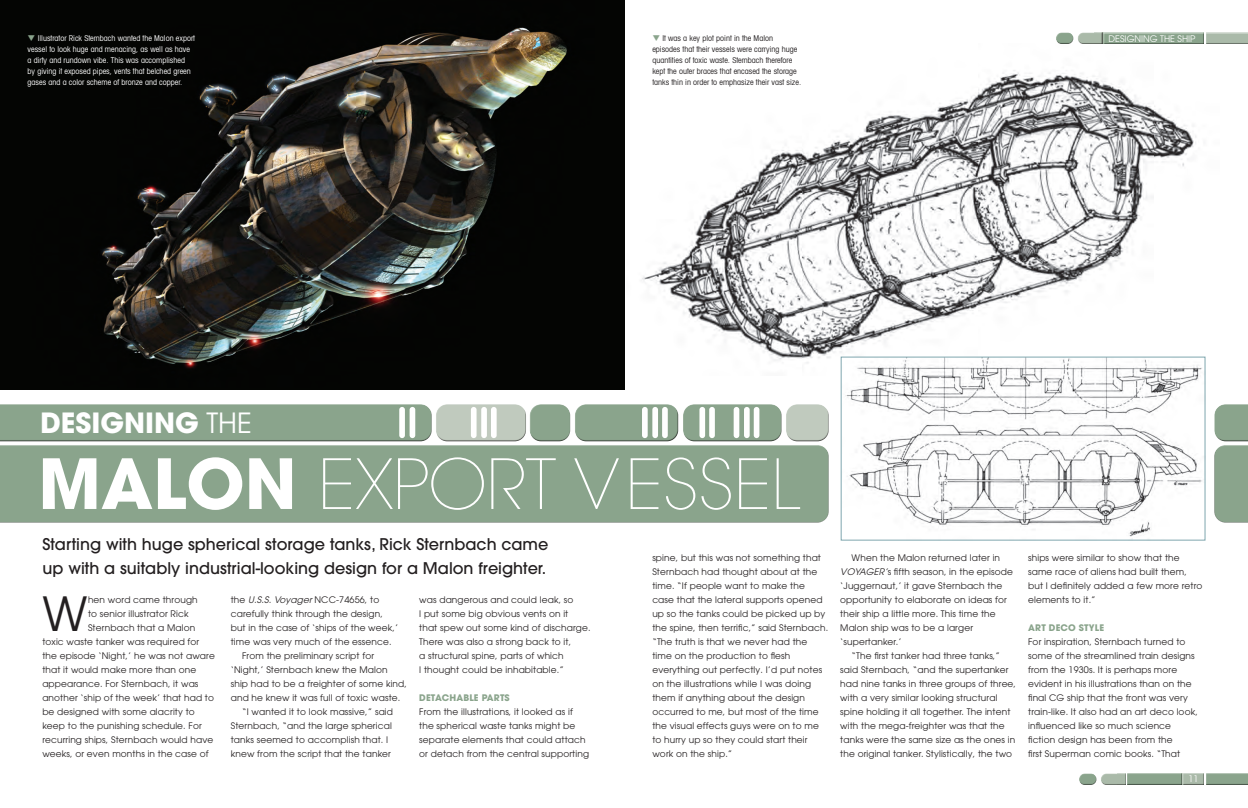
<style>
.page{position:relative;width:1248px;height:808px;background:#fff}
.page>*{position:absolute;margin:0;border:0;box-sizing:border-box;transform-origin:0 0}
.t1{font:76.2px "Avant Garde";color:#fff}
.t2{font:200 68.5px "Avant Garde LT";color:#fff}
.t3{font:46.8px "Avant Garde";color:#231f20}
.t4{font:700 27.7px "Avant Garde";color:#fff}
.t5{font:500 16px/24px "Avant Garde";color:#231f20}
.t6{font:9px/14px "Avant Garde";letter-spacing:.015em;color:#231f20}
.t7{font:700 9px "Avant Garde";letter-spacing:.015em;color:#8aa48c}
.t8{font:9px "Avant Garde";color:#fff}
.t9{font:condensed 8px/11px "Avant Garde LT";color:#fff}
.t10{font:condensed 8px/11px "Avant Garde LT";color:#231f20}
.s1{color:#8aa48c}
.s2{font-weight:400}
.s3{font-family:"Avant Garde";font-weight:700}
.s4{font-family:"Avant Garde LT";font-style:italic}
</style>
<div class="page">
<img style="left:642px;top:70px;width:564px;height:305px">
<img style="left:0;top:0;width:624px;height:390px">
<div style="left:785px;top:403px;width:44px;height:32px;background:#fff;opacity:.75"></div>
<div style="left:785px;top:408px;width:45px;height:34px;background:#231f20;opacity:.75"></div>
<div style="left:0;top:443px;width:828px;height:74px;background:#fff;opacity:.75"></div>
<div style="left:0;top:449px;width:829px;height:74px;background:#8aa48c"></div>
<svg style="left:1214px;top:404px;width:33px;height:38px"></svg>
<div style="left:1213px;top:443px;width:34px;height:74px;background:#fff;opacity:.75"></div>
<div style="left:1212px;top:449px;width:35px;height:74px;background:#231f20;opacity:.75"></div>
<div style="left:0;top:403px;width:432px;height:32px;background:#fff;opacity:.75"></div>
<div style="left:0;top:408px;width:433px;height:34px;background:#8aa48c"></div>
<div style="left:435px;top:403px;width:91px;height:32px;background:#fff;opacity:.75"></div>
<div style="left:435px;top:408px;width:92px;height:34px;background:#231f20;opacity:.75"></div>
<div style="left:574px;top:403px;width:104px;height:32px;background:#fff;opacity:.75"></div>
<div style="left:574px;top:408px;width:105px;height:34px;background:#231f20;opacity:.75"></div>
<div style="left:682px;top:403px;width:100px;height:32px;background:#fff;opacity:.75"></div>
<div style="left:682px;top:408px;width:101px;height:34px;background:#231f20;opacity:.75"></div>
<div style="left:529px;top:403px;width:41px;height:32px;background:#fff;opacity:.75"></div>
<div style="left:529px;top:408px;width:42px;height:34px;background:#231f20;opacity:.75"></div>
<div style="left:1099px;top:773px;width:27px;height:12px;background:#231f20;opacity:.75"></div>
<div style="left:1126px;top:773px;width:56px;height:12px;background:#8aa48c"></div>
<div style="left:1181px;top:773px;width:24px;height:12px;background:#231f20;opacity:.75"></div>
<div style="left:1204px;top:773px;width:43px;height:12px;background:#8aa48c"></div>
<div style="left:1078px;top:772px;width:19px;height:10px;background:#fff;opacity:.75"></div>
<div style="left:1078px;top:775px;width:20px;height:10px;background:#231f20;opacity:.75"></div>
<div style="left:1076px;top:32px;width:27px;height:12px;background:#231f20;opacity:.75"></div>
<div style="left:1103px;top:32px;width:102px;height:12px;background:#231f20;opacity:.75"></div>
<div style="left:1204px;top:32px;width:43px;height:12px;background:#231f20;opacity:.75"></div>
<div style="left:1055px;top:31px;width:18px;height:10px;background:#fff;opacity:.75"></div>
<div style="left:1055px;top:34px;width:19px;height:10px;background:#231f20;opacity:.75"></div>
<div style="left:642px;top:407px;width:5px;height:31px;background:#fff;border-radius:3px"></div>
<div style="left:733px;top:407px;width:6px;height:31px;background:#fff;border-radius:3px"></div>
<div style="left:471px;top:407px;width:5px;height:31px;background:#fff;border-radius:3px"></div>
<div style="left:399px;top:407px;width:6px;height:31px;background:#fff;border-radius:3px"></div>
<div style="left:652px;top:407px;width:6px;height:31px;background:#fff;border-radius:3px"></div>
<div style="left:744px;top:407px;width:5px;height:31px;background:#fff;border-radius:3px"></div>
<div style="left:481px;top:407px;width:6px;height:31px;background:#fff;border-radius:3px"></div>
<div style="left:409px;top:407px;width:6px;height:31px;background:#fff;border-radius:3px"></div>
<div style="left:699px;top:407px;width:6px;height:31px;background:#fff;border-radius:3px"></div>
<div style="left:662px;top:407px;width:5px;height:31px;background:#fff;border-radius:3px"></div>
<div style="left:753px;top:407px;width:6px;height:31px;background:#fff;border-radius:3px"></div>
<div style="left:491px;top:407px;width:5px;height:31px;background:#fff;border-radius:3px"></div>
<div style="left:709px;top:407px;width:5px;height:31px;background:#fff;border-radius:3px"></div>
<svg style="left:840px;top:356px;width:365px;height:185px"></svg>
<p class="t9" style="left:28px;top:32px;width:169px"><span class="s1">❑</span> Illustrator Rick Sternbach wanted the Malon export vessel to look huge and menacing, as well as have a dirty and rundown vibe. This was accomplished<br>by giving it exposed pipes, vents that belched green gases and a color scheme of bronze and copper.</p>
<p class="t10" style="left:652px;top:32px;width:150px"><span class="s1">❑</span> It was a key plot point in the Malon episodes that their vessels were carrying huge quantities of toxic waste. Sternbach therefore kept the outer braces that encased the storage tanks thin in order to emphasize their vast size.</p>
<p class="t8" style="left:1108px;top:33px;width:88px">DESIGNING THE SHIP</p>
<h3 class="t4" style="left:40px;top:405px;width:213px">DESIGNING <span class="s2">THE</span></h3>
<h1 class="t1" style="left:38px;top:438px;width:418px">Bird-of-Prey</h1>
<h2 class="t2" style="left:38px;top:444px;width:763px"><span class="s3">MALON</span> EXPORT V ESSEL</h2>
<h3 class="t5" style="left:43px;top:532px;width:507px">Starting with huge spherical storage tanks, Rick Sternbach came up with a suitably industrial-looking design for a Malon freighter.</h3>
<h3 class="t3" style="left:42px;top:586px;width:46px">W</h3>
<p class="t6" style="left:88px;top:593px;width:111px">hen word came through</p>
<p class="t6" style="left:88px;top:607px;width:102px">to senior illustrator Rick</p>
<p class="t6" style="left:88px;top:621px;width:109px">Sternbach that a Malon</p>
<p class="t6" style="left:42px;top:635px;width:158px">toxic waste tanker was required for</p>
<p class="t6" style="left:42px;top:649px;width:174px">the episode ‘Night,’ he was not aware</p>
<p class="t6" style="left:42px;top:663px;width:155px">that it would make more than one</p>
<p class="t6" style="left:42px;top:677px;width:158px">appearance. For Sternbach, it was</p>
<p class="t6" style="left:42px;top:691px;width:173px">another ‘ship of the week’ that had to</p>
<p class="t6" style="left:42px;top:705px;width:154px">be designed with some alacrity to</p>
<p class="t6" style="left:42px;top:719px;width:161px">keep to the punishing schedule. For</p>
<p class="t6" style="left:42px;top:733px;width:172px">recurring ships, Sternbach would have</p>
<p class="t6" style="left:42px;top:747px;width:168px">weeks, or even months in the case of</p>
<p class="t6" style="left:231px;top:593px;width:150px">the <span class="s4">U.S.S. Voyager</span> NCC-74656, to</p>
<p class="t6" style="left:231px;top:607px;width:153px">carefully think through the design,</p>
<p class="t6" style="left:231px;top:621px;width:169px">but in the case of ‘ships of the week,’</p>
<p class="t6" style="left:231px;top:635px;width:162px">time was very much of the essence.</p>
<p class="t6" style="left:242px;top:649px;width:133px">From the preliminary script for</p>
<p class="t6" style="left:231px;top:663px;width:158px">‘Night,’ Sternbach knew the Malon</p>
<p class="t6" style="left:231px;top:677px;width:178px">ship had to be a freighter of some kind,</p>
<p class="t6" style="left:231px;top:691px;width:171px">and he knew it was full of toxic waste.</p>
<p class="t6" style="left:242px;top:705px;width:152px">“I wanted it to look massive,” said</p>
<p class="t6" style="left:231px;top:719px;width:162px">Sternbach, “and the large spherical</p>
<p class="t6" style="left:231px;top:733px;width:159px">tanks seemed to accomplish that. I</p>
<p class="t6" style="left:231px;top:747px;width:162px">knew from the script that the tanker</p>
<p class="t6" style="left:419px;top:593px;width:173px">was dangerous and could leak, so<br>I put some big obvious vents on it<br>that spew out some kind of discharge.<br>There was also a strong back to it,<br>a structural spine, parts of which<br>I thought could be inhabitable.”</p>
<p class="t7" style="left:419px;top:692px;width:92px">DETACHABLE PARTS</p>
<p class="t6" style="left:419px;top:705px;width:171px">From the illustrations, it looked as if the spherical waste tanks might be separate elements that could attach or detach from the central supporting</p>
<p class="t6" style="left:652px;top:551px;width:177px">spine, but this was not something that Sternbach had thought about at the time. “If people want to make the case that the lateral supports opened up so the tanks could be picked up by the spine, then terrific,” said Sternbach. “The truth is that we never had the time on the production to flesh everything out perfectly. I’d put notes on the illustrations while I was doing them if anything about the design occurred to me, but most of the time the visual effects guys were on to me to hurry up so they could start their work on the ship.”</p>
<p class="t6" style="left:840px;top:551px;width:174px;text-indent:11px">When the Malon returned later in<br><span class="s4">VOYAGER’</span>s fifth season, in the episode ‘Juggernaut,’ it gave Sternbach the opportunity to elaborate on ideas for their ship a little more. This time the<br>Malon ship was to be a larger ‘supertanker.’</p>
<p class="t6" style="left:840px;top:649px;width:177px;text-indent:11px">“The first tanker had three tanks,” said Sternbach, “and the supertanker had nine tanks in three groups of three, with a very similar looking structural spine holding it all together. The intent with the mega-freighter was that the tanks were the same size as the ones in the original tanker. Stylistically, the two</p>
<p class="t6" style="left:1028px;top:551px;width:176px">ships were similar to show that the same race of aliens had built them, but I definitely added a few more retro elements to it.”</p>
<p class="t7" style="left:1028px;top:622px;width:77px">ART DECO STYLE</p>
<p class="t6" style="left:1028px;top:635px;width:171px">For inspiration, Sternbach turned to some of the streamlined train designs from the 1930s. It is perhaps more evident in his illustrations than on the final CG ship that the front was very train-like. It also had an art deco look, influenced like so much science fiction design has been from the<br>first Superman comic books. “That</p>
<p class="t8" style="left:1188px;top:774px;width:11px">11</p>
</div>
